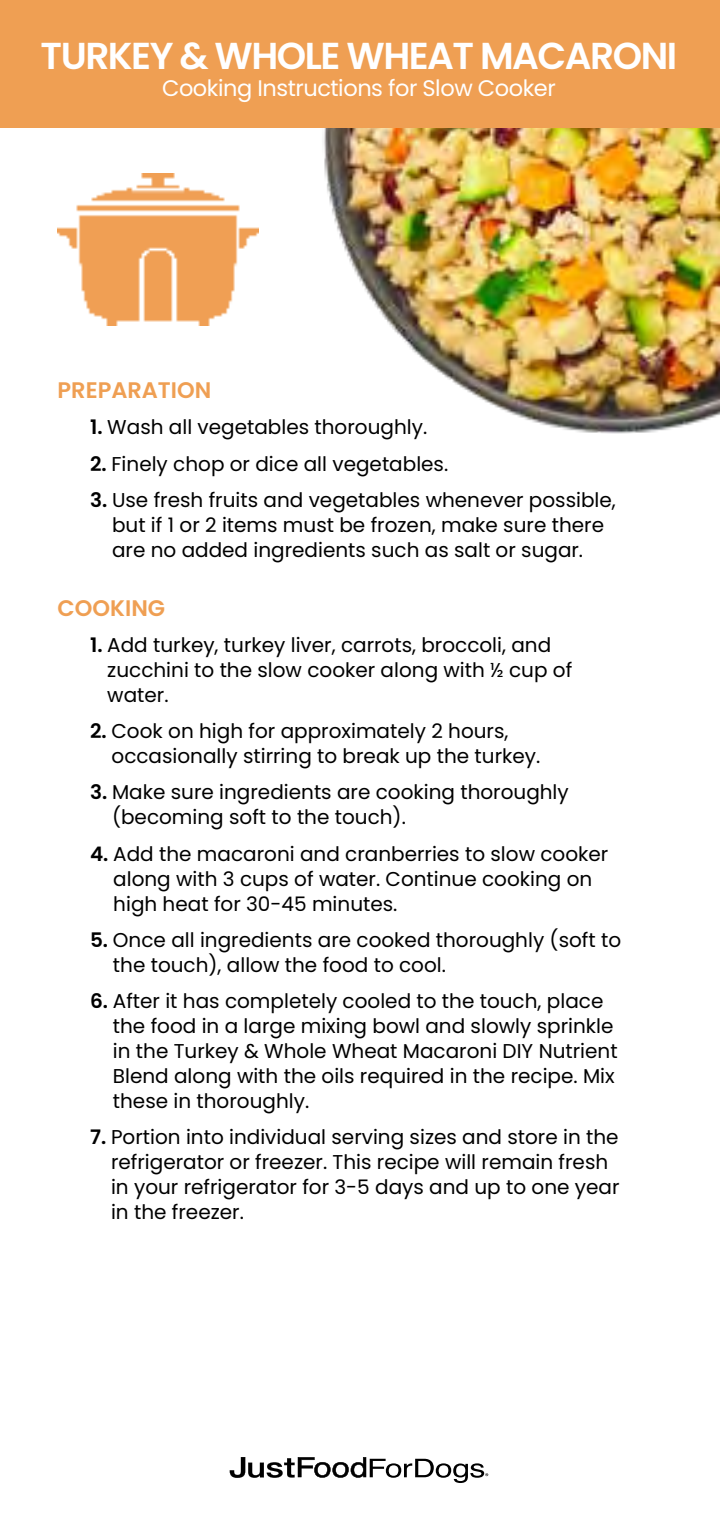
<style>
.page{position:relative;width:720px;height:1530px;background:#fff}
.page>*{position:absolute;margin:0;border:0;box-sizing:border-box;transform-origin:0 0}
.t1{font:600 37.5px "Poppins";letter-spacing:-.04em;color:#fff}
.t2{font:22.5px "Poppins";letter-spacing:-.02em;color:#fff}
.t3{font:600 22.5px "Poppins";color:#ef9f53}
.t4{font:20px/25px "Poppins";color:#000}
.s1{font-weight:600}
</style>
<div class="page">
<img style="left:323px;top:128px;width:397px;height:306px">
<div style="left:0;top:0;width:720px;height:128px;background:#ef9f53"></div>
<img style="left:58px;top:173px;width:200px;height:152px">
<svg style="left:230px;top:1457px;width:258px;height:26px"></svg>
<h1 class="t1" style="left:41px;top:34px;width:638px">TURKEY &amp; WHOLE WHEAT MACARONI</h1>
<p class="t2" style="left:162px;top:76px;width:395px">Cooking Instructions for Slow Cooker</p>
<p class="t3" style="left:58px;top:377px;width:155px">PREPARATION</p>
<p class="t4" style="left:90px;top:415px;width:339px"><span class="s1">1.</span> Wash all vegetables thoroughly.</p>
<p class="t4" style="left:90px;top:451px;width:360px"><span class="s1">2.</span> Finely chop or dice all vegetables.</p>
<p class="t4" style="left:90px;top:488px;width:527px;text-align:center"><span class="s1">3.</span> Use fresh fruits and vegetables whenever possible, but if 1 or 2 items must be frozen, make sure there are no added ingredients such as salt or sugar.</p>
<p class="t3" style="left:58px;top:595px;width:109px">COOKING</p>
<p class="t4" style="left:107px;top:633px;width:467px;text-indent:-17px"><span class="s1">1.</span> Add turkey, turkey liver, carrots, broccoli, and zucchini to the slow cooker along with ½ cup of water.</p>
<p class="t4" style="left:112px;top:719px;width:430px;text-indent:-21px"><span class="s1">2.</span> Cook on high for approximately 2 hours, occasionally stirring to break up the turkey.</p>
<p class="t4" style="left:112px;top:780px;width:458px;text-indent:-22px"><span class="s1">3.</span> Make sure ingredients are cooking thoroughly (becoming soft to the touch).</p>
<p class="t4" style="left:113px;top:841px;width:497px;text-indent:-23px"><span class="s1">4.</span> Add the macaroni and cranberries to slow cooker along with 3 cups of water. Continue cooking on high heat for 30-45 minutes.</p>
<p class="t4" style="left:113px;top:928px;width:510px;text-indent:-23px"><span class="s1">5.</span> Once all ingredients are cooked thoroughly (soft to the touch), allow the food to cool.</p>
<p class="t4" style="left:113px;top:989px;width:506px;text-indent:-23px"><span class="s1">6.</span> After it has completely cooled to the touch, place the food in a large mixing bowl and slowly sprinkle in the Turkey &amp; Whole Wheat Macaroni DIY Nutrient Blend along with the oils required in the recipe. Mix these in thoroughly.</p>
<p class="t4" style="left:111px;top:1125px;width:510px;text-indent:-21px"><span class="s1">7.</span> Portion into individual serving sizes and store in the refrigerator or freezer. This recipe will remain fresh in your refrigerator for 3-5 days and up to one year in the freezer.</p>
</div>
